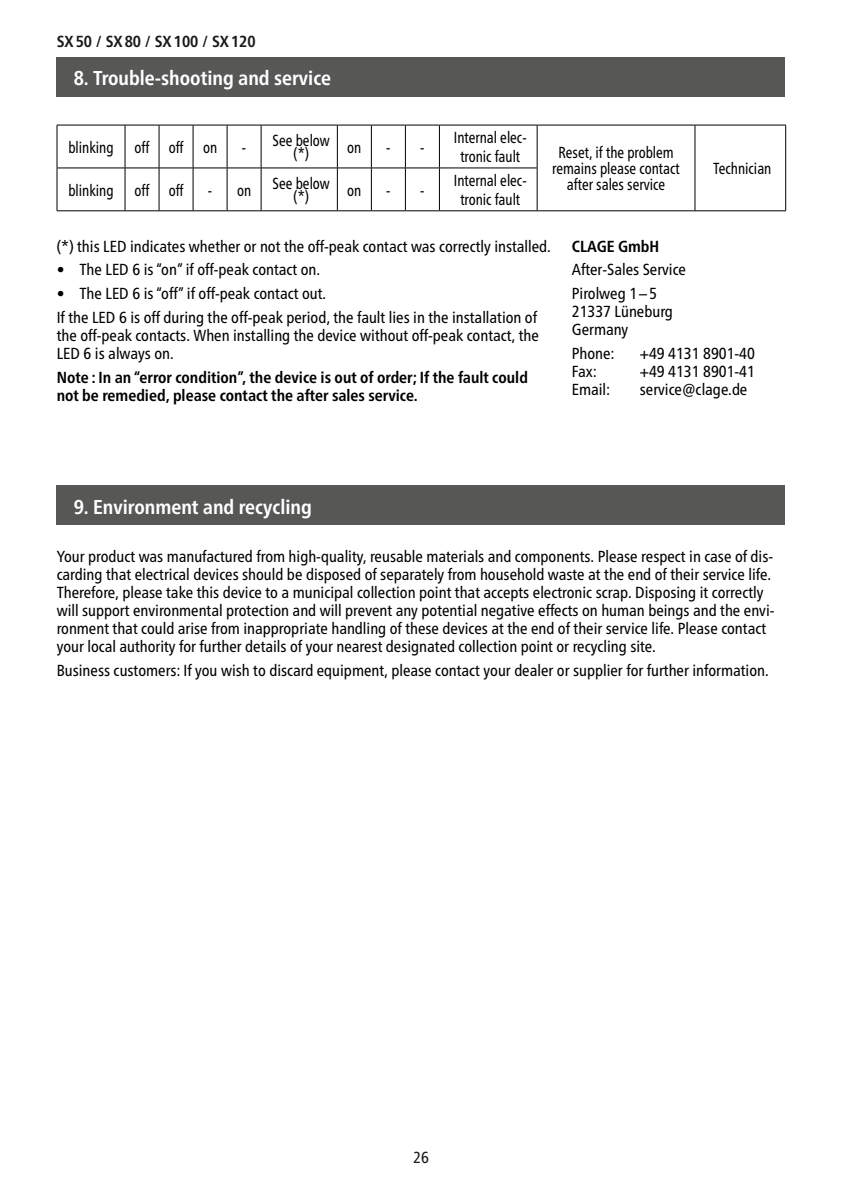
<style>
.page{position:relative;width:842px;height:1191px;background:#fff}
.page>*{position:absolute;margin:0;border:0;box-sizing:border-box;transform-origin:0 0}
.t1{font:700 condensed 20px "Frutiger Neue LTW1 G";color:#fff}
.t2{font:condensed 16px/18px "Frutiger Neue LTW1 G";color:#000}
.t3{font:condensed 16px/12.6px "Frutiger Neue LTW1 G";color:#000;text-align:center;scale:.9 1}
.t4{font:700 condensed 16px/18px "Frutiger Neue LTW1 G";color:#000}
.t5{font:700 condensed 16px "Frutiger Neue LTW1 G";color:#1a1a18}
.t6{font:condensed 16px "Frutiger Neue LTW1 G";color:#1a1a18}
</style>
<div class="page">
<svg style="left:58px;top:126px;width:637px;height:84px"></svg>
<hr style="left:537px;top:125px;width:158px;height:1px;background:#000">
<hr style="left:695px;top:125px;width:91px;height:1px;background:#000">
<hr style="left:695px;top:125px;width:1px;height:43px;background:#000">
<hr style="left:785px;top:125px;width:1px;height:43px;background:#000">
<hr style="left:695px;top:168px;width:1px;height:42px;background:#000">
<hr style="left:785px;top:168px;width:1px;height:42px;background:#000">
<hr style="left:537px;top:210px;width:158px;height:1px;background:#000">
<hr style="left:695px;top:210px;width:91px;height:1px;background:#000">
<hr style="left:57px;top:125px;width:68px;height:1px;background:#000">
<hr style="left:57px;top:125px;width:1px;height:43px;background:#000">
<hr style="left:125px;top:125px;width:34px;height:1px;background:#000">
<hr style="left:125px;top:125px;width:1px;height:43px;background:#000">
<hr style="left:159px;top:125px;width:34px;height:1px;background:#000">
<hr style="left:159px;top:125px;width:1px;height:43px;background:#000">
<hr style="left:193px;top:125px;width:34px;height:1px;background:#000">
<hr style="left:193px;top:125px;width:1px;height:43px;background:#000">
<hr style="left:227px;top:125px;width:34px;height:1px;background:#000">
<hr style="left:227px;top:125px;width:1px;height:43px;background:#000">
<hr style="left:261px;top:125px;width:76px;height:1px;background:#000">
<hr style="left:261px;top:125px;width:1px;height:43px;background:#000">
<hr style="left:337px;top:125px;width:34px;height:1px;background:#000">
<hr style="left:337px;top:125px;width:1px;height:43px;background:#000">
<hr style="left:371px;top:125px;width:34px;height:1px;background:#000">
<hr style="left:371px;top:125px;width:1px;height:43px;background:#000">
<hr style="left:405px;top:125px;width:34px;height:1px;background:#000">
<hr style="left:405px;top:125px;width:1px;height:43px;background:#000">
<hr style="left:439px;top:125px;width:98px;height:1px;background:#000">
<hr style="left:439px;top:125px;width:1px;height:43px;background:#000">
<hr style="left:537px;top:125px;width:1px;height:43px;background:#000">
<hr style="left:57px;top:168px;width:68px;height:1px;background:#000">
<hr style="left:57px;top:168px;width:1px;height:42px;background:#000">
<hr style="left:125px;top:168px;width:34px;height:1px;background:#000">
<hr style="left:125px;top:168px;width:1px;height:42px;background:#000">
<hr style="left:159px;top:168px;width:34px;height:1px;background:#000">
<hr style="left:159px;top:168px;width:1px;height:42px;background:#000">
<hr style="left:193px;top:168px;width:34px;height:1px;background:#000">
<hr style="left:193px;top:168px;width:1px;height:42px;background:#000">
<hr style="left:227px;top:168px;width:34px;height:1px;background:#000">
<hr style="left:227px;top:168px;width:1px;height:42px;background:#000">
<hr style="left:261px;top:168px;width:76px;height:1px;background:#000">
<hr style="left:261px;top:168px;width:1px;height:42px;background:#000">
<hr style="left:337px;top:168px;width:34px;height:1px;background:#000">
<hr style="left:337px;top:168px;width:1px;height:42px;background:#000">
<hr style="left:371px;top:168px;width:34px;height:1px;background:#000">
<hr style="left:371px;top:168px;width:1px;height:42px;background:#000">
<hr style="left:405px;top:168px;width:34px;height:1px;background:#000">
<hr style="left:405px;top:168px;width:1px;height:42px;background:#000">
<hr style="left:439px;top:168px;width:98px;height:1px;background:#000">
<hr style="left:439px;top:168px;width:1px;height:42px;background:#000">
<hr style="left:537px;top:168px;width:1px;height:42px;background:#000">
<hr style="left:57px;top:210px;width:68px;height:1px;background:#000">
<hr style="left:125px;top:210px;width:34px;height:1px;background:#000">
<hr style="left:159px;top:210px;width:34px;height:1px;background:#000">
<hr style="left:193px;top:210px;width:34px;height:1px;background:#000">
<hr style="left:227px;top:210px;width:34px;height:1px;background:#000">
<hr style="left:261px;top:210px;width:76px;height:1px;background:#000">
<hr style="left:337px;top:210px;width:34px;height:1px;background:#000">
<hr style="left:371px;top:210px;width:34px;height:1px;background:#000">
<hr style="left:405px;top:210px;width:34px;height:1px;background:#000">
<hr style="left:439px;top:210px;width:98px;height:1px;background:#000">
<div style="left:57px;top:57px;width:728px;height:39px;background:#575756"></div>
<div style="left:57px;top:485px;width:728px;height:39px;background:#575756"></div>
<p class="t5" style="left:57px;top:32px;width:200px">SX50 / SX80 / SX100 / SX120</p>
<p class="t1" style="left:74px;top:66px;width:259px">8. Trouble-shooting and service</p>
<p class="t3" style="left:68px;top:141px;width:52px">blinking</p>
<p class="t3" style="left:135px;top:141px;width:93px">off off on</p>
<p class="t3" style="left:294px;top:134px;width:42px;text-align:left;text-indent:-52px">- See below (*)</p>
<p class="t3" style="left:347px;top:141px;width:17px">on</p>
<p class="t3" style="left:386px;top:141px;width:44px">- -</p>
<p class="t3" style="left:68px;top:184px;width:52px">blinking</p>
<p class="t3" style="left:135px;top:184px;width:56px">off off</p>
<p class="t3" style="left:208px;top:184px;width:50px">- on</p>
<p class="t3" style="left:273px;top:177px;width:65px">See below (*)</p>
<p class="t3" style="left:347px;top:183px;width:17px">on</p>
<p class="t3" style="left:386px;top:183px;width:44px">- -</p>
<p class="t3" style="left:454px;top:128px;width:82px;line-height:19.2px">Internal elec&shy;tronic fault</p>
<p class="t3" style="left:454px;top:171px;width:82px;line-height:19.2px">Internal elec&shy;tronic fault</p>
<p class="t3" style="left:552px;top:144px;width:143px;line-height:16px">Reset, if the problem remains please contact after sales service</p>
<p class="t3" style="left:713px;top:162px;width:66px">Technician</p>
<p class="t2" style="left:57px;top:237px;width:496px">(*) this LED indicates whether or not the off-peak contact was correctly installed.</p>
<p class="t2" style="left:57px;top:261px;width:265px">• The LED 6 is “on” if off-peak contact on.</p>
<p class="t2" style="left:57px;top:282px;width:482px;line-height:23.6px">• The LED 6 is “off” if off-peak contact out.<br>If the LED 6 is off during the off-peak period, the fault lies in the installation of</p>
<p class="t2" style="left:57px;top:326px;width:484px">the off-peak contacts. When installing the device without off-peak contact, the<br>LED 6 is always on.</p>
<p class="t4" style="left:57px;top:368px;width:473px">Note : In an “error condition”, the device is out of order; If the fault could not be remedied, please contact the after sales service.</p>
<p class="t4" style="left:572px;top:237px;width:89px">CLAGE GmbH</p>
<p class="t2" style="left:572px;top:258px;width:116px;line-height:23.6px">After-Sales Service<br>Pirolweg 1–5</p>
<p class="t2" style="left:572px;top:302px;width:103px">21337 Lüneburg<br>Germany</p>
<p class="t2" style="left:572px;top:344px;width:44px">Phone:</p>
<p class="t2" style="left:640px;top:344px;width:117px">+49 4131 8901-40</p>
<p class="t2" style="left:572px;top:362px;width:27px">Fax:</p>
<p class="t2" style="left:640px;top:362px;width:117px">+49 4131 8901-41</p>
<p class="t2" style="left:572px;top:380px;width:40px">Email:</p>
<p class="t2" style="left:640px;top:380px;width:109px">service@clage.de</p>
<p class="t1" style="left:74px;top:495px;width:240px">9. Environment and recycling</p>
<p class="t2" style="left:57px;top:547px;width:719px">Your product was manufactured from high-quality, reusable materials and components. Please respect in case of dis&shy;carding that electrical devices should be disposed of separately from household waste at the end of their service life.<br>Therefore, please take this device to a municipal collection point that accepts electronic scrap. Disposing it correctly will support environmental protection and will prevent any potential negative effects on human beings and the envi&shy;ronment that could arise from inappropriate handling of these devices at the end of their service life. Please contact your local authority for further details of your nearest designated collection point or recycling site.</p>
<p class="t2" style="left:57px;top:661px;width:713px">Business customers: If you wish to discard equipment, please contact your dealer or supplier for further information.</p>
<p class="t6" style="left:413px;top:1148px;width:17px">26</p>
</div>
